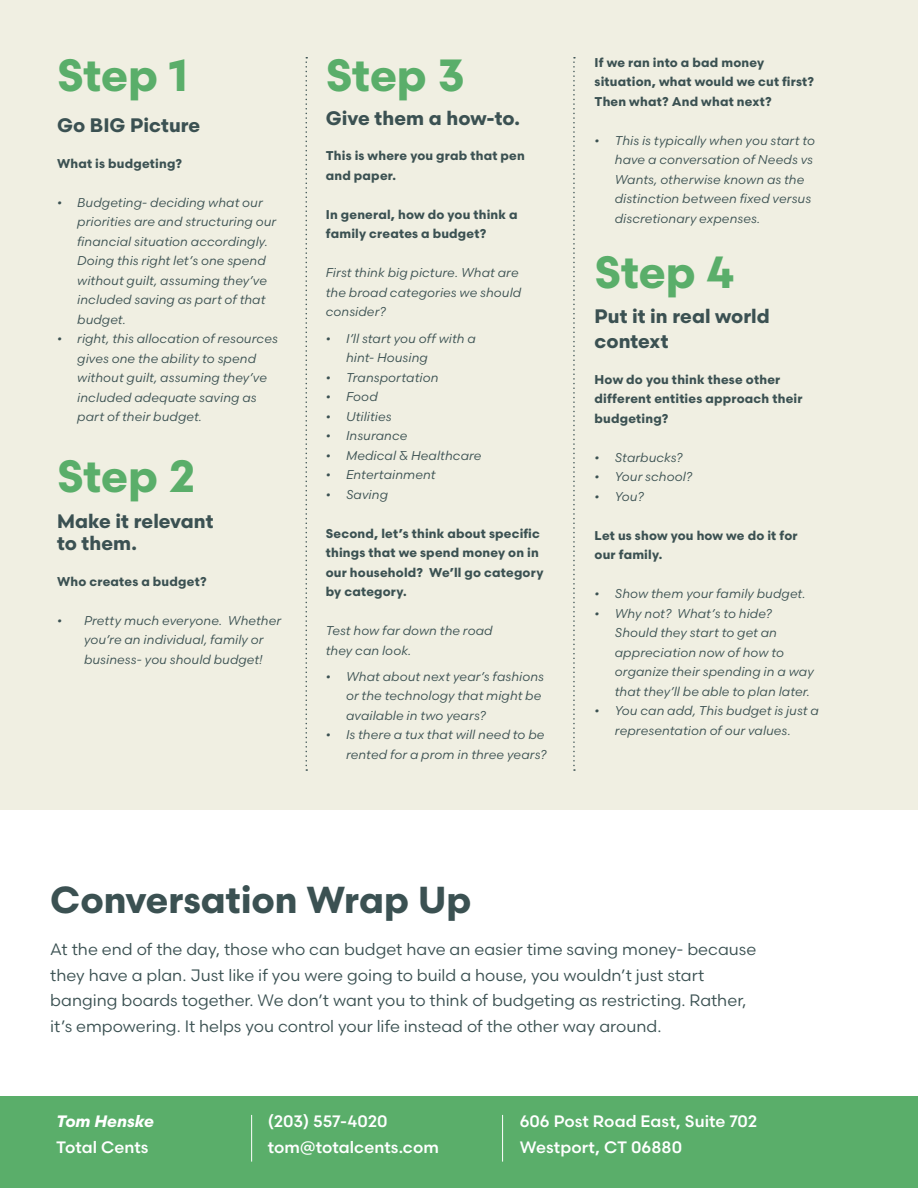
<style>
.page{position:relative;width:918px;height:1188px;background:#fff}
.page>*{position:absolute;margin:0;border:0;box-sizing:border-box;transform-origin:0 0}
.Section_heading{font:700 45px "Scandia";letter-spacing:-.005em;color:#5aae6a}
.Body_copy_-_Space{font:700 45px "Scandia";color:#5aae6a}
.Section_heading-2{font:700 37.5px "Scandia";letter-spacing:-.005em;color:#3b5152}
.Section_heading-3{font:700 19.5px/22.5px "Scandia";color:#3b5152}
.Body_copy_-_Space-2{font:16.5px/25.5px "Scandia";color:#3b5152}
.Callout_body_copy{font:500 16.5px "Scandia";letter-spacing:.005em;color:#fff}
.Callout_body_copy-2{font:italic 700 16.5px "Scandia";color:#fff}
.Body_copy_-_Space-3{font:italic 12.75px/19.5px "Scandia";letter-spacing:.01em;color:#3b5152}
.Body_copy_-_Space-4{font:700 12.75px/19.5px "Scandia";letter-spacing:.015em;color:#3b5152}
</style>
<div class="page">
<div style="left:0;top:0;width:918px;height:810px;background:#f0efe2"></div>
<svg style="left:306px;top:57px;width:1px;height:714px"></svg>
<svg style="left:573px;top:57px;width:2px;height:714px"></svg>
<div style="left:0;top:1097px;width:918px;height:91px;background:#5aae6a"></div>
<hr style="left:251px;top:1115px;width:1px;height:47px;background:#fff">
<hr style="left:502px;top:1115px;width:1px;height:47px;background:#fff">
<p class="Section_heading" style="left:57px;top:47px;width:132px">Step 1</p>
<p class="Section_heading-3" style="left:57px;top:114px;width:145px">Go BIG Picture</p>
<p class="Body_copy_-_Space-4" style="left:57px;top:153px;width:127px">What is budgeting?</p>
<p class="Body_copy_-_Space-3" style="left:77px;top:192px;width:200px;text-indent:-20px">• Budgeting- deciding what our priorities are and structuring our financial situation accordingly.<br>Doing this right let’s one spend without guilt, assuming they’ve included saving as part of that budget.</p>
<p class="Body_copy_-_Space-3" style="left:77px;top:329px;width:202px;text-indent:-20px">• right, this allocation of resources gives one the ability to spend without guilt, assuming they’ve included adequate saving as part of their budget.</p>
<p class="Section_heading" style="left:57px;top:447px;width:140px">Step 2</p>
<p class="Section_heading-3" style="left:57px;top:509px;width:158px">Make it relevant to them.</p>
<p class="Body_copy_-_Space-4" style="left:57px;top:571px;width:151px">Who creates a budget?</p>
<p class="Body_copy_-_Space-3" style="left:84px;top:610px;width:199px;text-indent:-27px">• Pretty much everyone. Whether you’re an individual, family or business- you should budget!</p>
<p class="Body_copy_-_Space" style="left:326px;top:46px;width:141px">Step 3</p>
<p class="Section_heading-3" style="left:326px;top:106px;width:196px">Give them a how-to.</p>
<p class="Body_copy_-_Space-4" style="left:326px;top:146px;width:201px">This is where you grab that pen and paper.</p>
<p class="Body_copy_-_Space-4" style="left:326px;top:205px;width:193px">In general, how do you think a family creates a budget?</p>
<p class="Body_copy_-_Space-3" style="left:326px;top:263px;width:197px">First think big picture. What are the broad categories we should consider?</p>
<p class="Body_copy_-_Space-3" style="left:346px;top:328px;width:131px;text-indent:-20px">• I’ll start you off with a hint- Housing</p>
<p class="Body_copy_-_Space-3" style="left:326px;top:367px;width:114px">• Transportation</p>
<p class="Body_copy_-_Space-3" style="left:326px;top:387px;width:53px">• Food</p>
<p class="Body_copy_-_Space-3" style="left:326px;top:406px;width:67px">• Utilities</p>
<p class="Body_copy_-_Space-3" style="left:326px;top:426px;width:83px">• Insurance</p>
<p class="Body_copy_-_Space-3" style="left:326px;top:445px;width:157px">• Medical &amp; Healthcare</p>
<p class="Body_copy_-_Space-3" style="left:326px;top:465px;width:111px">• Entertainment</p>
<p class="Body_copy_-_Space-3" style="left:326px;top:484px;width:64px">• Saving</p>
<p class="Body_copy_-_Space-4" style="left:326px;top:523px;width:219px">Second, let’s think about specific things that we spend money on in our household? We’ll go category by category.</p>
<p class="Body_copy_-_Space-3" style="left:326px;top:621px;width:168px">Test how far down the road they can look.</p>
<p class="Body_copy_-_Space-3" style="left:346px;top:667px;width:199px;text-indent:-20px">• What about next year’s fashions or the technology that might be available in two years?</p>
<p class="Body_copy_-_Space-3" style="left:326px;top:725px;width:222px;text-align:right">• Is there a tux that will need to be rented for a prom in three years?</p>
<p class="Body_copy_-_Space-4" style="left:595px;top:52px;width:221px">If we ran into a bad money situation, what would we cut first?<br>Then what? And what next?</p>
<p class="Body_copy_-_Space-3" style="left:615px;top:130px;width:202px;text-indent:-20px">• This is typically when you start to have a conversation of Needs vs<br>Wants, otherwise known as the distinction between fixed versus discretionary expenses.</p>
<p class="Section_heading" style="left:595px;top:244px;width:142px">Step 4</p>
<p class="Section_heading-3" style="left:595px;top:303px;width:177px;line-height:25.5px">Put it in real world context</p>
<p class="Body_copy_-_Space-4" style="left:595px;top:370px;width:209px">How do you think these other different entities approach their budgeting?</p>
<p class="Body_copy_-_Space-3" style="left:595px;top:448px;width:90px">• Starbucks?</p>
<p class="Body_copy_-_Space-3" style="left:595px;top:467px;width:99px">• Your school?</p>
<p class="Body_copy_-_Space-3" style="left:595px;top:487px;width:51px">• You?</p>
<p class="Body_copy_-_Space-4" style="left:595px;top:526px;width:205px">Let us show you how we do it for our family.</p>
<p class="Body_copy_-_Space-3" style="left:595px;top:584px;width:212px">• Show them your family budget.</p>
<p class="Body_copy_-_Space-3" style="left:615px;top:604px;width:200px;text-indent:-20px">• Why not? What’s to hide?<br>Should they start to get an appreciation now of how to organize their spending in a way that they’ll be able to plan later.</p>
<p class="Body_copy_-_Space-3" style="left:615px;top:701px;width:205px;text-indent:-20px">• You can add, This budget is just a representation of our values.</p>
<p class="Section_heading-2" style="left:50px;top:877px;width:423px">Conversation Wrap Up</p>
<p class="Body_copy_-_Space-2" style="left:50px;top:936px;width:708px">At the end of the day, those who can budget have an easier time saving money- because they have a plan. Just like if you were going to build a house, you wouldn’t just start banging boards together. We don’t want you to think of budgeting as restricting. Rather, it’s empowering. It helps you control your life instead of the other way around.</p>
<p class="Callout_body_copy-2" style="left:56px;top:1111px;width:99px">Tom Henske</p>
<p class="Callout_body_copy" style="left:56px;top:1136px;width:94px">Total Cents</p>
<p class="Callout_body_copy" style="left:268px;top:1111px;width:121px">(203) 557-4020</p>
<p class="Callout_body_copy" style="left:268px;top:1136px;width:173px">tom@totalcents.com</p>
<p class="Callout_body_copy" style="left:520px;top:1111px;width:239px">606 Post Road East, Suite 702</p>
<p class="Callout_body_copy" style="left:520px;top:1136px;width:164px">Westport, CT 06880</p>
</div>
